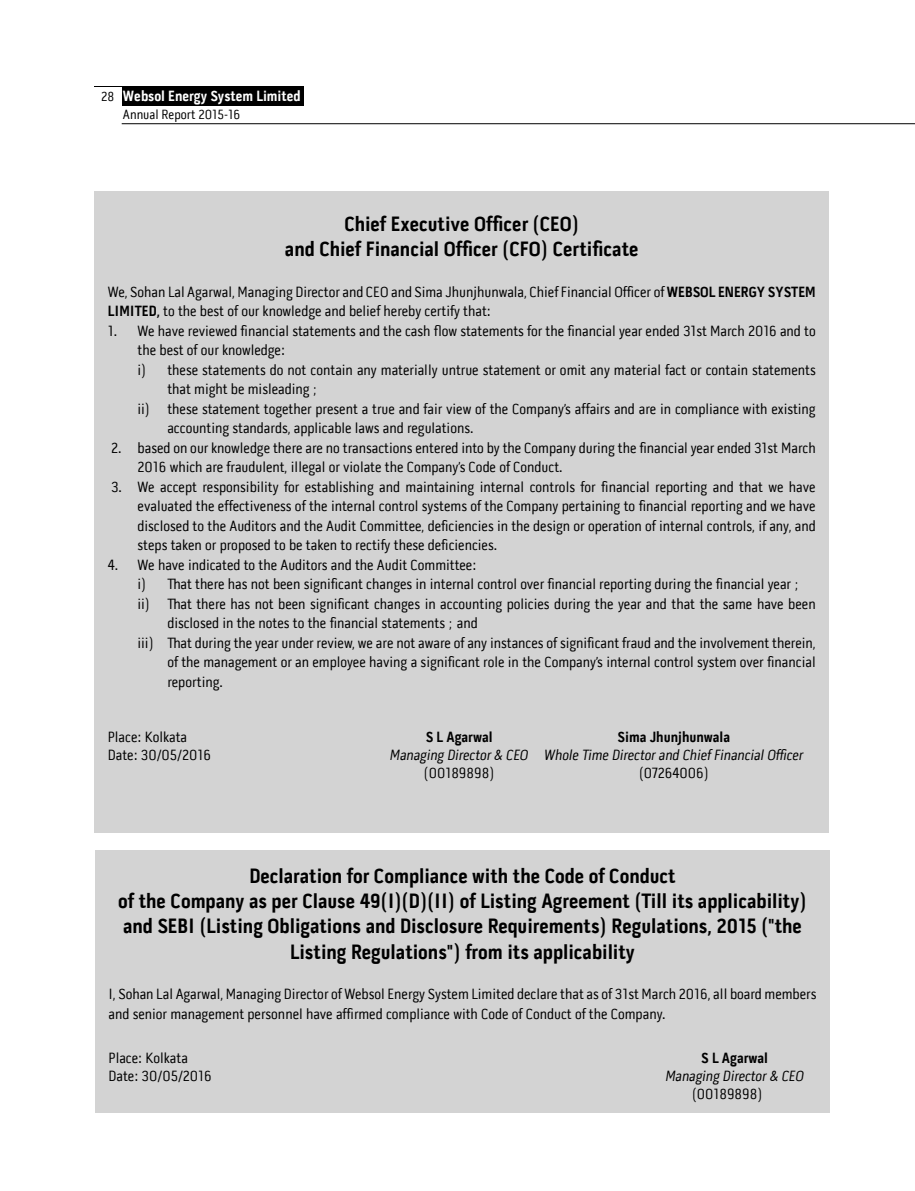
<style>
.page{position:relative;width:915px;height:1191px;background:#fff}
.page>*{position:absolute;margin:0;border:0;box-sizing:border-box;transform-origin:0 0}
.t1{font:700 21px/25.2px "Pill Gothic 300 mg";color:#000;text-align:center}
.t2{font:15px/19.5px "Pill Gothic 300 mg";color:#000}
.t3{font:italic 15px/18px "Pill Gothic 300 mg";color:#000}
.t4{font:700 15px "Pill Gothic 300 mg";color:#000}
.t5{font:700 15px "Pill Gothic 300 mg";color:#fff}
.t6{font:13.5px "Pill Gothic 300 mg";color:#000}
.s1{font-weight:700}
.s2{font-style:normal}
</style>
<div class="page">
<div style="left:94px;top:86px;width:209px;height:20px;background:#000"></div>
<div style="left:94px;top:87px;width:28px;height:18px;background:#fff"></div>
<hr style="left:122px;top:123px;width:792px;height:1px;background:#000">
<div style="left:95px;top:850px;width:734px;height:262px;background:#d3d3d3"></div>
<div style="left:94px;top:191px;width:734px;height:642px;background:#d3d3d3"></div>
<p class="t6" style="left:101px;top:91px;width:15px">28</p>
<p class="t5" style="left:123px;top:89px;width:179px">Websol Energy System Limited</p>
<p class="t6" style="left:123px;top:109px;width:119px">Annual Report 2015-16</p>
<p class="t1" style="left:285px;top:213px;width:355px">Chief Executive Officer (CEO)<br>and Chief Financial Officer (CFO) Certificate</p>
<p class="t2" style="left:108px;top:283px;width:709px">We, Sohan Lal Agarwal, Managing Director and CEO and Sima Jhunjhunwala, Chief Financial Officer of <span class="s1">WEBSOL ENERGY SYSTEM<br>LIMITED,</span> to the best of our knowledge and belief hereby certify that:</p>
<p class="t2" style="left:108px;top:322px;width:709px">1. We have reviewed financial statements and the cash flow statements for the financial year ended 31st March 2016 and to</p>
<p class="t2" style="left:137px;top:342px;width:149px">the best of our knowledge:</p>
<p class="t2" style="left:137px;top:361px;width:679px">i) these statements do not contain any materially untrue statement or omit any material fact or contain statements</p>
<p class="t2" style="left:167px;top:381px;width:152px">that might be misleading ;</p>
<p class="t2" style="left:137px;top:400px;width:679px">ii) these statement together present a true and fair view of the Company’s affairs and are in compliance with existing</p>
<p class="t2" style="left:167px;top:420px;width:307px">accounting standards, applicable laws and regulations.</p>
<p class="t2" style="left:137px;top:439px;width:679px;text-indent:-26px">2. based on our knowledge there are no transactions entered into by the Company during the financial year ended 31st March<br>2016 which are fraudulent, illegal or violate the Company’s Code of Conduct.</p>
<p class="t2" style="left:137px;top:478px;width:679px;text-align:justify;text-indent:-26px">3. We accept responsibility for establishing and maintaining internal controls for financial reporting and that we have evaluated the effectiveness of the internal control systems of the Company pertaining to financial reporting and we have disclosed to the Auditors and the Audit Committee, deficiencies in the design or operation of internal controls, if any, and steps taken or proposed to be taken to rectify these deficiencies.</p>
<p class="t2" style="left:108px;top:556px;width:370px">4. We have indicated to the Auditors and the Audit Committee:</p>
<p class="t2" style="left:137px;top:576px;width:663px">i) That there has not been significant changes in internal control over financial reporting during the financial year ;</p>
<p class="t2" style="left:137px;top:595px;width:679px">ii) That there has not been significant changes in accounting policies during the year and that the same have been</p>
<p class="t2" style="left:167px;top:615px;width:312px">disclosed in the notes to the financial statements ; and</p>
<p class="t2" style="left:137px;top:634px;width:679px">iii) That during the year under review, we are not aware of any instances of significant fraud and the involvement therein,</p>
<p class="t2" style="left:167px;top:654px;width:649px">of the management or an employee having a significant role in the Company’s internal control system over financial</p>
<p class="t2" style="left:167px;top:673px;width:57px">reporting.</p>
<p class="t2" style="left:108px;top:729px;width:81px">Place: Kolkata</p>
<p class="t4" style="left:425px;top:731px;width:68px">S L Agarwal</p>
<p class="t4" style="left:617px;top:731px;width:114px">Sima Jhunjhunwala</p>
<p class="t2" style="left:108px;top:747px;width:105px">Date: 30/05/2016</p>
<p class="t3" style="left:424px;top:747px;width:381px;text-indent:-34px">Managing Director &amp; CEO Whole Time Director and Chief Financial Officer <span class="s2">(00189898)</span></p>
<p class="t2" style="left:638px;top:765px;width:71px">(07264006)</p>
<p class="t1" style="left:118px;top:865px;width:689px">Declaration for Compliance with the Code of Conduct<br>of the Company as per Clause 49(I)(D)(II) of Listing Agreement (Till its applicability) and SEBI (Listing Obligations and Disclosure Requirements) Regulations, 2015 ("the Listing Regulations") from its applicability</p>
<p class="t2" style="left:108px;top:985px;width:709px">I, Sohan Lal Agarwal, Managing Director of Websol Energy System Limited declare that as of 31st March 2016, all board members and senior management personnel have affirmed compliance with Code of Conduct of the Company.</p>
<p class="t2" style="left:108px;top:1049px;width:81px">Place: Kolkata</p>
<p class="t4" style="left:701px;top:1052px;width:68px">S L Agarwal</p>
<p class="t2" style="left:108px;top:1067px;width:105px">Date: 30/05/2016</p>
<p class="t3" style="left:691px;top:1068px;width:113px;text-indent:-27px">Managing Director &amp; CEO <span class="s2">(00189898)</span></p>
</div>
